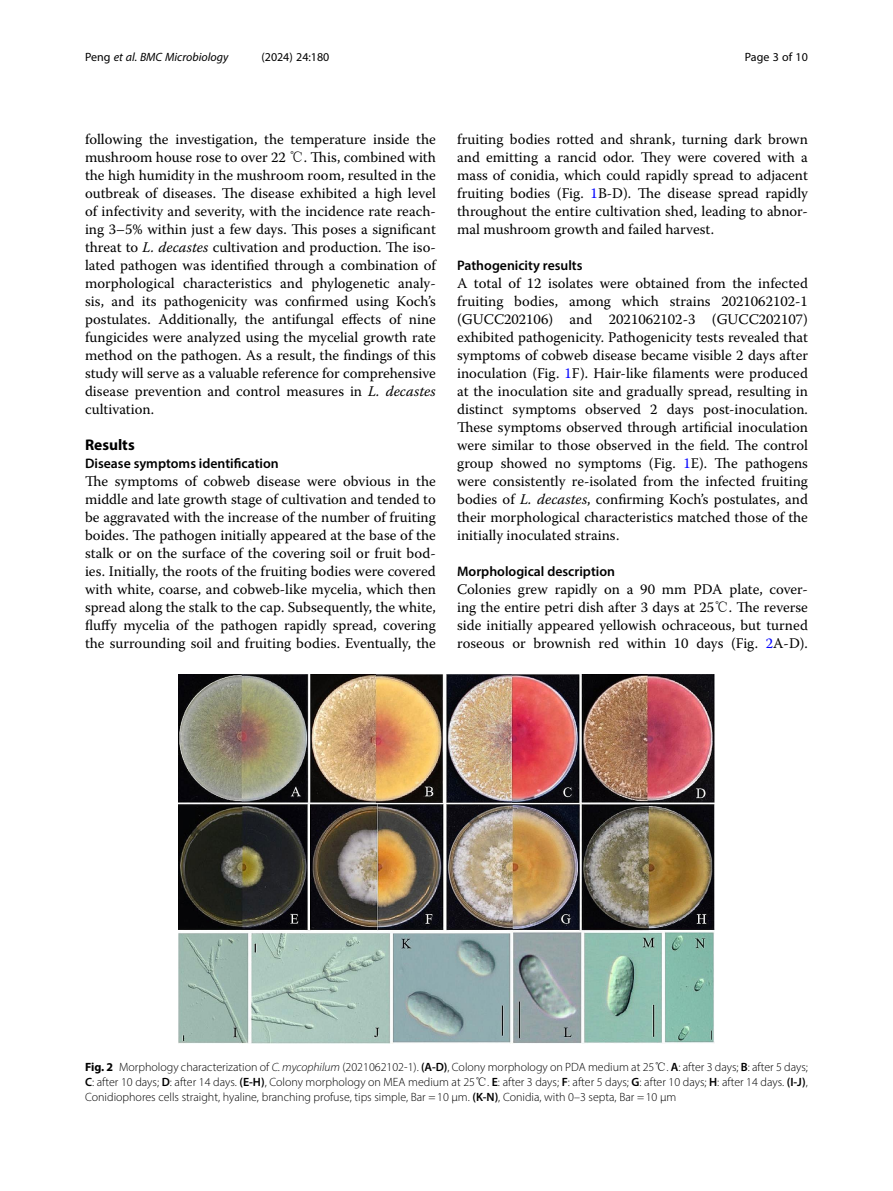
<style>
.page{position:relative;width:893px;height:1191px;background:#fff}
.page>*{position:absolute;margin:0;border:0;box-sizing:border-box;transform-origin:0 0}
.Head_1{font:700 15.45px "Myriad Pro";color:#000}
.Body_Text{font:14.7px/18px "Warnock Pro";color:#000;text-align:justify}
.Body_Text_Indent{font:14.7px/18px "Warnock Pro";color:#000;text-align:justify}
.Head_2{font:600 13.8px "Myriad Pro";color:#000}
.Head_2_After_1{font:600 13.8px "Myriad Pro";color:#000}
.Figure_Caption{font:300 12px/15px "Myriad Pro";color:#000;text-align:justify}
.t1{font:italic 12px "Myriad Pro";color:#000}
.t2{font:12px "Myriad Pro";color:#000}
.s1{font-style:normal}
.s2{font-family:"Sim Sun"}
.s3{font-style:italic}
.s4{color:#00f}
.s5{font-weight:700}
.s6{font-weight:600}
.s7{font-family:"Sim Sun";font-weight:400}
</style>
<div class="page">
<img style="left:178px;top:675px;width:536px;height:369px">
<p class="t1" style="left:85px;top:50px;width:145px"><span class="s1">Peng</span> et al. BMC Microbiology</p>
<p class="t2" style="left:261px;top:50px;width:70px">(2024) 24:180</p>
<p class="t2" style="left:745px;top:50px;width:65px">Page 3 of 10</p>
<p class="Body_Text_Indent" style="left:85px;top:130px;width:352px">following the investigation, the temperature inside the mushroom house rose to over 22 <span class="s2">℃</span>. This, combined with the high humidity in the mushroom room, resulted in the outbreak of diseases. The disease exhibited a high level of infectivity and severity, with the incidence rate reach&shy;ing 3–5% within just a few days. This poses a significant threat to <span class="s3">L. decastes</span> cultivation and production. The iso&shy;lated pathogen was identified through a combination of morphological characteristics and phylogenetic analy&shy;sis, and its pathogenicity was confirmed using Koch’s postulates. Additionally, the antifungal effects of nine fungicides were analyzed using the mycelial growth rate method on the pathogen. As a result, the findings of this study will serve as a valuable reference for comprehensive disease prevention and control measures in <span class="s3">L. decastes </span>cultivation.</p>
<p class="Head_1" style="left:85px;top:435px;width:51px">Results</p>
<p class="Head_2_After_1" style="left:85px;top:455px;width:195px">Disease symptoms identification</p>
<p class="Body_Text" style="left:85px;top:472px;width:352px">The symptoms of cobweb disease were obvious in the middle and late growth stage of cultivation and tended to be aggravated with the increase of the number of fruiting boides. The pathogen initially appeared at the base of the stalk or on the surface of the covering soil or fruit bod&shy;ies. Initially, the roots of the fruiting bodies were covered with white, coarse, and cobweb-like mycelia, which then spread along the stalk to the cap. Subsequently, the white, fluffy mycelia of the pathogen rapidly spread, covering the surrounding soil and fruiting bodies. Eventually, the</p>
<p class="Body_Text" style="left:457px;top:130px;width:352px">fruiting bodies rotted and shrank, turning dark brown and emitting a rancid odor. They were covered with a mass of conidia, which could rapidly spread to adjacent fruiting bodies (Fig. <span class="s4">1</span>B-D). The disease spread rapidly throughout the entire cultivation shed, leading to abnor&shy;mal mushroom growth and failed harvest.</p>
<p class="Head_2" style="left:457px;top:257px;width:127px">Pathogenicity results</p>
<p class="Body_Text" style="left:457px;top:274px;width:352px">A total of 12 isolates were obtained from the infected fruiting bodies, among which strains 2021062102-1 (GUCC202106) and 2021062102-3 (GUCC202107) exhibited pathogenicity. Pathogenicity tests revealed that symptoms of cobweb disease became visible 2 days after inoculation (Fig. <span class="s4">1</span>F). Hair-like filaments were produced at the inoculation site and gradually spread, resulting in distinct symptoms observed 2 days post-inoculation.<br>These symptoms observed through artificial inoculation were similar to those observed in the field. The control group showed no symptoms (Fig. <span class="s4">1</span>E). The pathogens were consistently re-isolated from the infected fruiting bodies of <span class="s3">L. decastes</span>, confirming Koch’s postulates, and their morphological characteristics matched those of the initially inoculated strains.</p>
<p class="Head_2" style="left:457px;top:563px;width:159px">Morphological description</p>
<p class="Body_Text" style="left:457px;top:580px;width:352px">Colonies grew rapidly on a 90 mm PDA plate, cover&shy;ing the entire petri dish after 3 days at 25<span class="s2">℃</span>. The reverse side initially appeared yellowish ochraceous, but turned roseous or brownish red within 10 days (Fig. <span class="s4">2</span>A-D).</p>
<p class="Figure_Caption" style="left:85px;top:1059px;width:724px"><span class="s5">Fig. 2</span> Morphology characterization of <span class="s3">C. mycophilum</span> (2021062102-1). <span class="s6">(A-D)</span>, Colony morphology on PDA medium at 25<span class="s7">℃</span>. <span class="s6">A</span>: after 3 days; <span class="s6">B</span>: after 5 days; <span class="s6">C</span>: after 10 days; <span class="s6">D</span>: after 14 days. <span class="s6">(E-H)</span>, Colony morphology on MEA medium at 25<span class="s7">℃</span>. <span class="s6">E</span>: after 3 days; <span class="s6">F</span>: after 5 days; <span class="s6">G</span>: after 10 days; <span class="s6">H</span>: after 14 days. <span class="s6">(I-J)</span>, Conidiophores cells straight, hyaline, branching profuse, tips simple, Bar =10 μm. <span class="s6">(K-N)</span>, Conidia, with 0–3 septa, Bar =10 μm</p>
</div>
